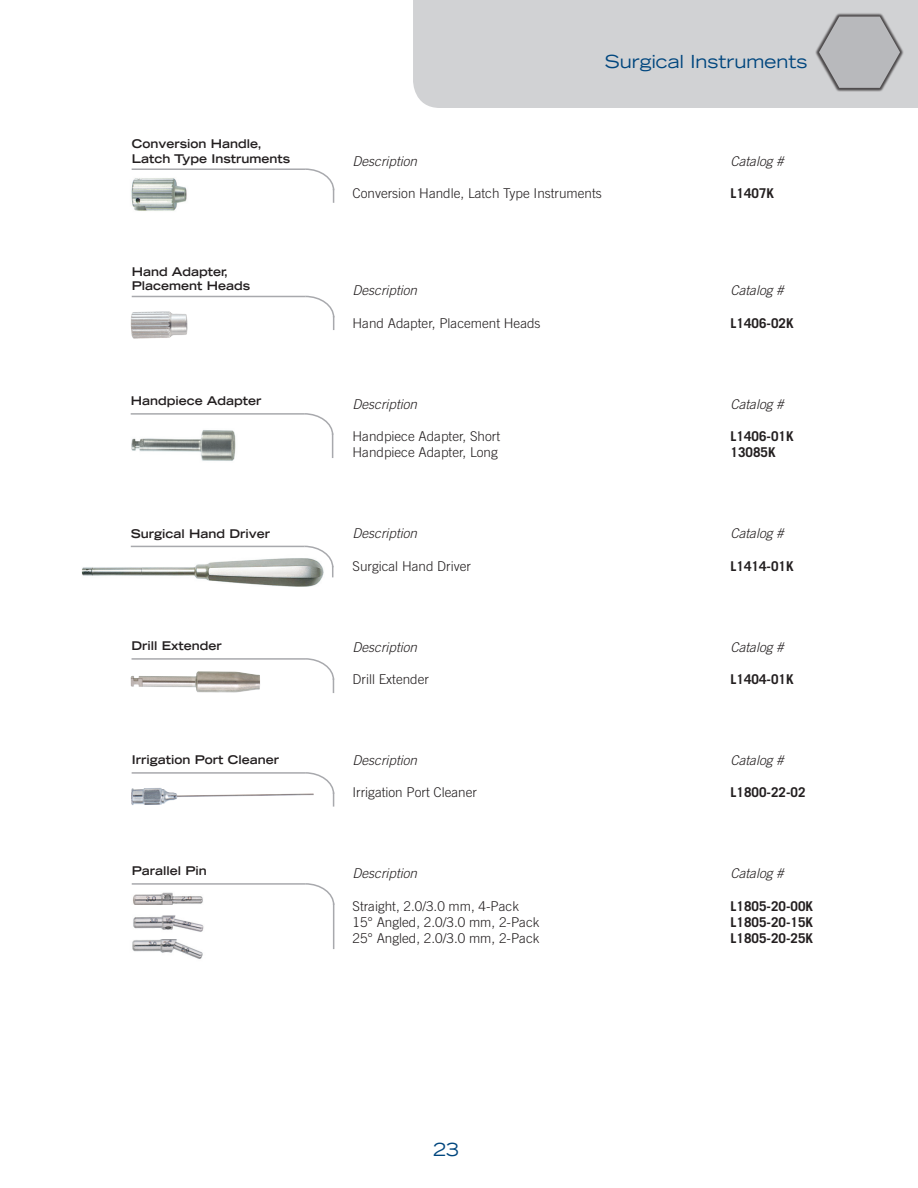
<style>
.page{position:relative;width:918px;height:1188px;background:#fff}
.page>*{position:absolute;margin:0;border:0;box-sizing:border-box;transform-origin:0 0}
.t1{font:expanded 18px "Trade Gothic LT Std";color:#00467e}
.t2{font:300 13.5px "Trade Gothic LT Std";color:#231f20}
.t3{font:italic 300 13.5px "Trade Gothic LT Std";color:#231f20}
.t4{font:700 13.5px "Trade Gothic LT Std";color:#231f20}
.t5{font:700 expanded 12px/14.4px "Trade Gothic LT Std";color:#231f20}
</style>
<div class="page">
<div style="left:413px;top:0;width:505px;height:108px;background:#d1d2d4"></div>
<hr style="left:131px;top:413px;width:173px;height:2px;background:#a8a9ad">
<svg style="left:303px;top:413px;width:31px;height:45px"></svg>
<hr style="left:131px;top:546px;width:173px;height:1px;background:#a8a9ad">
<svg style="left:303px;top:545px;width:31px;height:32px"></svg>
<hr style="left:132px;top:658px;width:173px;height:2px;background:#a8a9ad">
<svg style="left:304px;top:658px;width:31px;height:35px"></svg>
<hr style="left:132px;top:772px;width:173px;height:2px;background:#a8a9ad">
<svg style="left:304px;top:772px;width:31px;height:35px"></svg>
<hr style="left:132px;top:883px;width:173px;height:2px;background:#a8a9ad">
<svg style="left:304px;top:883px;width:31px;height:23px"></svg>
<hr style="left:333px;top:903px;width:1px;height:46px;background:#a8a9ad">
<hr style="left:132px;top:168px;width:173px;height:2px;background:#a8a9ad">
<svg style="left:304px;top:168px;width:31px;height:35px"></svg>
<hr style="left:132px;top:296px;width:173px;height:1px;background:#a8a9ad">
<svg style="left:304px;top:295px;width:31px;height:35px"></svg>
<img style="left:133px;top:892px;width:70px;height:13px">
<img style="left:132px;top:939px;width:71px;height:20px">
<img style="left:133px;top:915px;width:71px;height:17px">
<img style="left:131px;top:788px;width:183px;height:17px">
<img style="left:131px;top:671px;width:129px;height:22px">
<img style="left:131px;top:430px;width:105px;height:31px">
<img style="left:130px;top:311px;width:58px;height:28px">
<img style="left:131px;top:178px;width:56px;height:33px">
<img style="left:81px;top:555px;width:243px;height:32px">
<div style="left:815px;top:12px;width:89px;height:80px;background:#231f20;opacity:.75"></div>
<svg style="left:819px;top:17px;width:81px;height:71px;background:#b5b6b8"></svg>
<h1 class="t1" style="left:605px;top:49px;width:204px">Surgical Instruments</h1>
<p class="t5" style="left:132px;top:137px;width:160px">Conversion Handle,<br>Latch Type Instruments</p>
<p class="t3" style="left:353px;top:153px;width:66px">Description</p>
<p class="t3" style="left:731px;top:153px;width:55px">Catalog #</p>
<p class="t2" style="left:353px;top:185px;width:251px">Conversion Handle, Latch Type Instruments</p>
<p class="t4" style="left:731px;top:185px;width:45px">L1407K</p>
<p class="t5" style="left:132px;top:264px;width:120px">Hand Adapter,<br>Placement Heads</p>
<p class="t3" style="left:353px;top:282px;width:66px">Description</p>
<p class="t3" style="left:731px;top:282px;width:55px">Catalog #</p>
<p class="t2" style="left:353px;top:315px;width:190px">Hand Adapter, Placement Heads</p>
<p class="t4" style="left:731px;top:314px;width:65px">L1406-02K</p>
<p class="t5" style="left:131px;top:393px;width:132px">Handpiece Adapter</p>
<p class="t3" style="left:353px;top:396px;width:66px">Description</p>
<p class="t3" style="left:731px;top:396px;width:55px">Catalog #</p>
<p class="t2" style="left:353px;top:428px;width:149px">Handpiece Adapter, Short</p>
<p class="t4" style="left:731px;top:428px;width:65px">L1406-01K</p>
<p class="t2" style="left:353px;top:444px;width:147px">Handpiece Adapter, Long</p>
<p class="t4" style="left:731px;top:444px;width:47px">13085K</p>
<p class="t5" style="left:131px;top:526px;width:141px">Surgical Hand Driver</p>
<p class="t3" style="left:353px;top:525px;width:66px">Description</p>
<p class="t3" style="left:731px;top:525px;width:55px">Catalog #</p>
<p class="t2" style="left:353px;top:558px;width:120px">Surgical Hand Driver</p>
<p class="t4" style="left:731px;top:557px;width:65px">L1414-01K</p>
<p class="t5" style="left:132px;top:638px;width:92px">Drill Extender</p>
<p class="t3" style="left:353px;top:639px;width:66px">Description</p>
<p class="t3" style="left:731px;top:639px;width:55px">Catalog #</p>
<p class="t2" style="left:353px;top:671px;width:78px">Drill Extender</p>
<p class="t4" style="left:731px;top:671px;width:65px">L1404-01K</p>
<p class="t5" style="left:132px;top:752px;width:149px">Irrigation Port Cleaner</p>
<p class="t3" style="left:353px;top:752px;width:66px">Description</p>
<p class="t3" style="left:731px;top:752px;width:55px">Catalog #</p>
<p class="t2" style="left:353px;top:785px;width:126px">Irrigation Port Cleaner</p>
<p class="t4" style="left:731px;top:784px;width:77px">L1800-22-02</p>
<p class="t5" style="left:132px;top:863px;width:77px">Parallel Pin</p>
<p class="t3" style="left:353px;top:866px;width:66px">Description</p>
<p class="t3" style="left:731px;top:866px;width:55px">Catalog #</p>
<p class="t2" style="left:353px;top:898px;width:168px">Straight, 2.0/3.0 mm, 4-Pack</p>
<p class="t4" style="left:731px;top:898px;width:84px">L1805-20-00K</p>
<p class="t2" style="left:353px;top:914px;width:188px">15° Angled, 2.0/3.0 mm, 2-Pack</p>
<p class="t4" style="left:731px;top:914px;width:84px">L1805-20-15K</p>
<p class="t2" style="left:353px;top:930px;width:188px">25° Angled, 2.0/3.0 mm, 2-Pack</p>
<p class="t4" style="left:731px;top:930px;width:84px">L1805-20-25K</p>
<h1 class="t1" style="left:433px;top:1137px;width:27px">23</h1>
</div>
